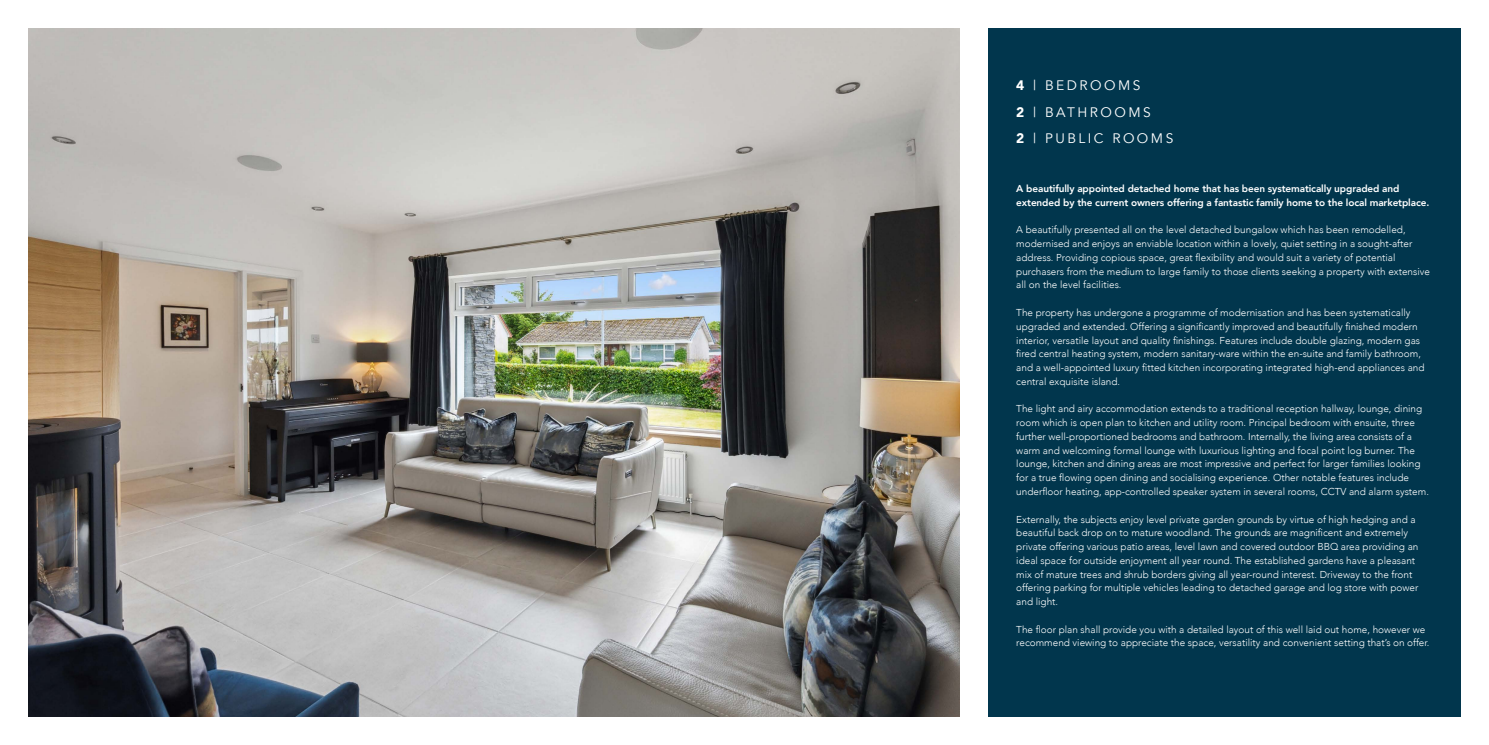
<style>
.page{position:relative;width:1489px;height:745px;background:#fff}
.page>*{position:absolute;margin:0;border:0;box-sizing:border-box;transform-origin:0 0}
.t1{font:13.75px "Avenir";letter-spacing:.18em;color:#fff}
.t2{font:300 10px/13.8px "Avenir";color:#fff}
.t3{font:800 10px/13.8px "Avenir";letter-spacing:-.01em;color:#fff}
.s1{font-weight:900}
</style>
<div class="page">
<div style="left:28px;top:28px;width:1432px;height:688px;background:#01364d"></div>
<div style="left:959px;top:0;width:28px;height:744px;background:#fff"></div>
<img style="left:28px;top:28px;width:931px;height:688px">
<p class="t1" style="left:1016px;top:77px;width:126px"><span class="s1">4</span> | BEDROOMS</p>
<p class="t1" style="left:1016px;top:103px;width:136px"><span class="s1">2</span> | BATHROOMS</p>
<p class="t1" style="left:1016px;top:130px;width:158px"><span class="s1">2</span> | PUBLIC ROOMS</p>
<p class="t3" style="left:1016px;top:182px;width:414px">A beautifully appointed detached home that has been systematically upgraded and extended by the current owners offering a fantastic family home to the local marketplace.</p>
<p class="t2" style="left:1016px;top:223px;width:415px">A beautifully presented all on the level detached bungalow which has been remodelled, modernised and enjoys an enviable location within a lovely, quiet setting in a sought-after address. Providing copious space, great flexibility and would suit a variety of potential purchasers from the medium to large family to those clients seeking a property with extensive all on the level facilities.</p>
<p class="t2" style="left:1016px;top:305px;width:410px">The property has undergone a programme of modernisation and has been systematically upgraded and extended. Offering a significantly improved and beautifully finished modern interior, versatile layout and quality finishings. Features include double glazing, modern gas fired central heating system, modern sanitary-ware within the en-suite and family bathroom, and a well-appointed luxury fitted kitchen incorporating integrated high-end appliances and central exquisite island.</p>
<p class="t2" style="left:1016px;top:402px;width:414px">The light and airy accommodation extends to a traditional reception hallway, lounge, dining room which is open plan to kitchen and utility room. Principal bedroom with ensuite, three further well-proportioned bedrooms and bathroom. Internally, the living area consists of a warm and welcoming formal lounge with luxurious lighting and focal point log burner. The lounge, kitchen and dining areas are most impressive and perfect for larger families looking for a true flowing open dining and socialising experience. Other notable features include underfloor heating, app-controlled speaker system in several rooms, CCTV and alarm system.</p>
<p class="t2" style="left:1016px;top:512px;width:403px">Externally, the subjects enjoy level private garden grounds by virtue of high hedging and a beautiful back drop on to mature woodland. The grounds are magnificent and extremely private offering various patio areas, level lawn and covered outdoor BBQ area providing an ideal space for outside enjoyment all year round. The established gardens have a pleasant mix of mature trees and shrub borders giving all year-round interest. Driveway to the front offering parking for multiple vehicles leading to detached garage and log store with power and light.</p>
<p class="t2" style="left:1016px;top:622px;width:415px">The floor plan shall provide you with a detailed layout of this well laid out home, however we recommend viewing to appreciate the space, versatility and convenient setting that’s on offer.</p>
</div>
